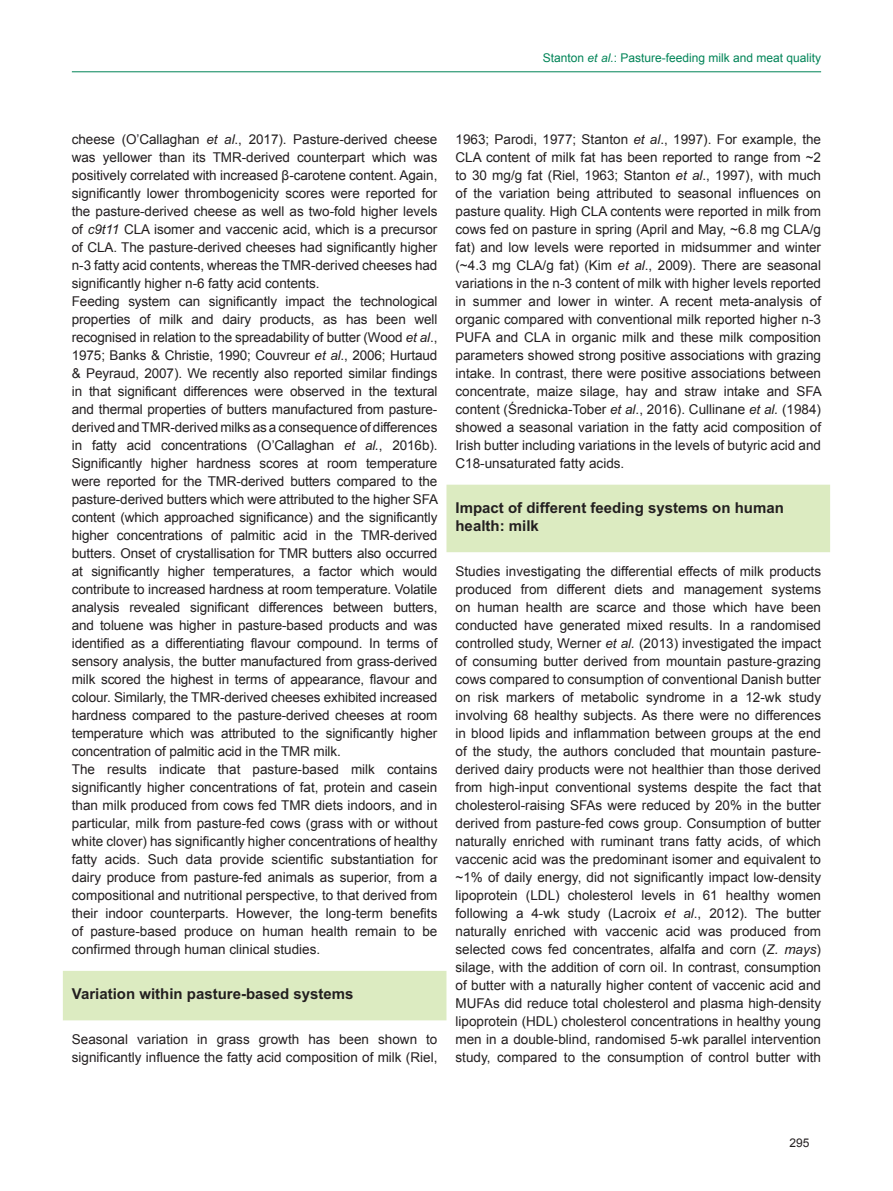
<style>
.page{position:relative;width:893px;height:1191px;background:#fff}
.page>*{position:absolute;margin:0;border:0;box-sizing:border-box;transform-origin:0 0}
.t1{font:700 15px/18px "Arial";color:#231f20}
.t2{font:13.5px/18px "Arial";letter-spacing:-.01em;color:#231f20}
.t3{font:12px "Arial";color:#008457}
.t4{font:12px "Arial";color:#231f20}
.s1{font-style:italic}
</style>
<div class="page">
<hr style="left:72px;top:71px;width:749px;height:1px;background:#008457">
<div style="left:63px;top:971px;width:383px;height:49px;background:#dcebc1"></div>
<div style="left:446px;top:485px;width:384px;height:67px;background:#dcebc1"></div>
<p class="t3" style="left:543px;top:50px;width:280px">Stanton <span class="s1">et al.</span>: Pasture-feeding milk and meat quality</p>
<p class="t2" style="left:72px;top:130px;width:368px">cheese (O’Callaghan <span class="s1">et al</span>., 2017). Pasture-derived cheese was yellower than its TMR-derived counterpart which was positively correlated with increased β-carotene content. Again, significantly lower thrombogenicity scores were reported for the pasture-derived cheese as well as two-fold higher levels of <span class="s1">c9t11</span> CLA isomer and vaccenic acid, which is a precursor of CLA. The pasture-derived cheeses had significantly higher n-3 fatty acid contents, whereas the TMR-derived cheeses had significantly higher n-6 fatty acid contents.<br>Feeding system can significantly impact the technological properties of milk and dairy products, as has been well recognised in relation to the spreadability of butter (Wood <span class="s1">et al</span>., 1975; Banks &amp; Christie, 1990; Couvreur <span class="s1">et al</span>., 2006; Hurtaud &amp; Peyraud, 2007). We recently also reported similar findings in that significant differences were observed in the textural and thermal properties of butters manufactured from pasture&shy;derived and TMR-derived milks as a consequence of differences in fatty acid concentrations (O’Callaghan <span class="s1">et al.</span>, 2016b).<br>Significantly higher hardness scores at room temperature were reported for the TMR-derived butters compared to the pasture-derived butters which were attributed to the higher SFA content (which approached significance) and the significantly higher concentrations of palmitic acid in the TMR-derived butters. Onset of crystallisation for TMR butters also occurred at significantly higher temperatures, a factor which would contribute to increased hardness at room temperature. Volatile analysis revealed significant differences between butters, and toluene was higher in pasture-based products and was identified as a differentiating flavour compound. In terms of sensory analysis, the butter manufactured from grass-derived milk scored the highest in terms of appearance, flavour and colour. Similarly, the TMR-derived cheeses exhibited increased hardness compared to the pasture-derived cheeses at room temperature which was attributed to the significantly higher concentration of palmitic acid in the TMR milk.<br>The results indicate that pasture-based milk contains significantly higher concentrations of fat, protein and casein than milk produced from cows fed TMR diets indoors, and in particular, milk from pasture-fed cows (grass with or without white clover) has significantly higher concentrations of healthy fatty acids. Such data provide scientific substantiation for dairy produce from pasture-fed animals as superior, from a compositional and nutritional perspective, to that derived from their indoor counterparts. However, the long-term benefits of pasture-based produce on human health remain to be confirmed through human clinical studies.</p>
<p class="t1" style="left:72px;top:985px;width:283px">Variation within pasture-based systems</p>
<p class="t2" style="left:72px;top:1030px;width:367px">Seasonal variation in grass growth has been shown to significantly influence the fatty acid composition of milk (Riel,</p>
<p class="t2" style="left:455px;top:130px;width:368px;text-align:justify">1963; Parodi, 1977; Stanton <span class="s1">et al</span>., 1997). For example, the CLA content of milk fat has been reported to range from ~2 to 30 mg/g fat (Riel, 1963; Stanton <span class="s1">et al</span>., 1997), with much of the variation being attributed to seasonal influences on pasture quality. High CLA contents were reported in milk from cows fed on pasture in spring (April and May, ~6.8 mg CLA/g fat) and low levels were reported in midsummer and winter (~4.3 mg CLA/g fat) (Kim <span class="s1">et al</span>., 2009). There are seasonal variations in the n-3 content of milk with higher levels reported in summer and lower in winter. A recent meta-analysis of organic compared with conventional milk reported higher n-3<br>PUFA and CLA in organic milk and these milk composition parameters showed strong positive associations with grazing intake. In contrast, there were positive associations between concentrate, maize silage, hay and straw intake and SFA content (Średnicka-Tober <span class="s1">et al</span>., 2016). Cullinane <span class="s1">et al.</span> (1984) showed a seasonal variation in the fatty acid composition of Irish butter including variations in the levels of butyric acid and C18-unsaturated fatty acids.</p>
<p class="t1" style="left:455px;top:499px;width:330px">Impact of different feeding systems on human health: milk</p>
<p class="t2" style="left:455px;top:562px;width:367px;text-align:justify">Studies investigating the differential effects of milk products produced from different diets and management systems on human health are scarce and those which have been conducted have generated mixed results. In a randomised controlled study, Werner <span class="s1">et al.</span> (2013) investigated the impact of consuming butter derived from mountain pasture-grazing cows compared to consumption of conventional Danish butter on risk markers of metabolic syndrome in a 12-wk study involving 68 healthy subjects. As there were no differences in blood lipids and inflammation between groups at the end of the study, the authors concluded that mountain pasture&shy;derived dairy products were not healthier than those derived from high-input conventional systems despite the fact that cholesterol-raising SFAs were reduced by 20% in the butter derived from pasture-fed cows group. Consumption of butter naturally enriched with ruminant trans fatty acids, of which vaccenic acid was the predominant isomer and equivalent to ~1% of daily energy, did not significantly impact low-density lipoprotein (LDL) cholesterol levels in 61 healthy women following a 4-wk study (Lacroix <span class="s1">et al</span>., 2012). The butter naturally enriched with vaccenic acid was produced from selected cows fed concentrates, alfalfa and corn (<span class="s1">Z. mays</span>) silage, with the addition of corn oil. In contrast, consumption of butter with a naturally higher content of vaccenic acid and MUFAs did reduce total cholesterol and plasma high-density lipoprotein (HDL) cholesterol concentrations in healthy young men in a double-blind, randomised 5-wk parallel intervention study, compared to the consumption of control butter with</p>
<p class="t4" style="left:789px;top:1135px;width:22px">295</p>
</div>
